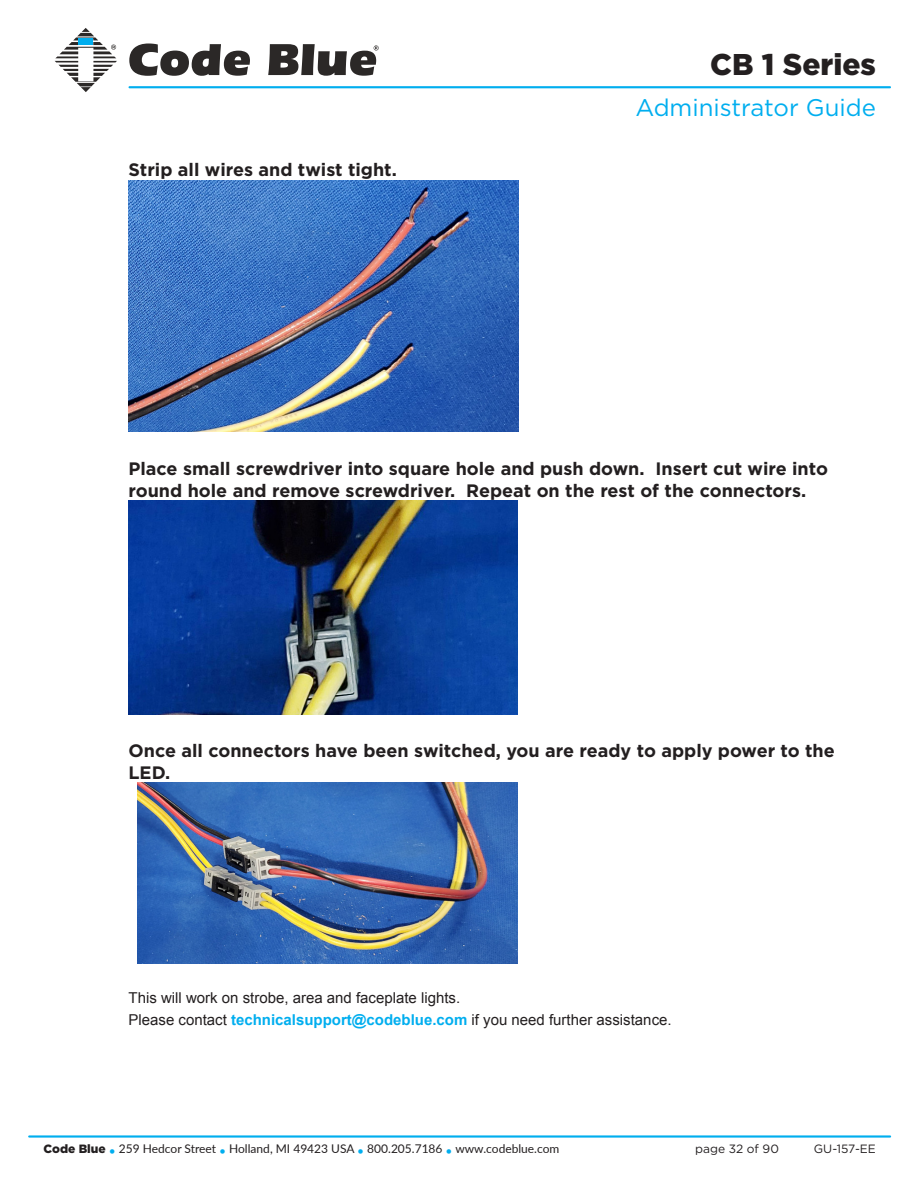
<style>
.page{position:relative;width:918px;height:1188px;background:#fff}
.page>*{position:absolute;margin:0;border:0;box-sizing:border-box;transform-origin:0 0}
.t1{font:900 30px "Gotham";color:#231f20}
.t2{font:24px "Gotham";color:#00aeef}
.Table_Headings{font:700 18px/21.6px "Gotham";color:#231f20}
.Table_Headings-2{font:15px "Arial";color:#231f20}
.t3{font:12px "Lato";color:#231f20}
.t4{font:12px "Gotham";color:#231f20}
.s1{font-weight:700;color:#00aeef}
.s2{font-family:"Gotham";font-weight:900}
.s3{color:#00aeef}
</style>
<div class="page">
<hr style="left:129px;top:86px;width:762px;height:2px;background:#00aeef">
<svg style="left:129px;top:44px;width:121px;height:32px"></svg>
<svg style="left:268px;top:44px;width:111px;height:32px"></svg>
<svg style="left:55px;top:28px;width:62px;height:64px"></svg>
<hr style="left:28px;top:1135px;width:863px;height:3px;background:#00aeef">
<img style="left:129px;top:180px;width:389px;height:252px">
<img style="left:129px;top:500px;width:388px;height:214px">
<img style="left:138px;top:783px;width:379px;height:181px">
<p class="Table_Headings" style="left:129px;top:159px;width:270px">Strip all wires and twist tight.</p>
<h1 class="t1" style="left:710px;top:44px;width:167px">CB 1 Series</h1>
<h2 class="t2" style="left:635px;top:93px;width:242px">Administrator Guide</h2>
<p class="Table_Headings" style="left:129px;top:458px;width:701px">Place small screwdriver into square hole and push down. Insert cut wire into round hole and remove screwdriver. Repeat on the rest of the connectors.</p>
<p class="Table_Headings" style="left:129px;top:740px;width:708px">Once all connectors have been switched, you are ready to apply power to the<br>LED.</p>
<p class="Table_Headings-2" style="left:129px;top:988px;width:333px">This will work on strobe, area and faceplate lights.</p>
<p class="Table_Headings-2" style="left:129px;top:1010px;width:545px">Please contact <span class="s1">technicalsupport@codeblue.com</span> if you need further assistance.</p>
<p class="t3" style="left:44px;top:1140px;width:517px"><span class="s2">Code Blue</span> <span class="s3">•</span> 259 Hedcor Street <span class="s3">•</span> Holland, MI 49423 USA <span class="s3">•</span> 800.205.7186 <span class="s3">•</span> www.codeblue.com</p>
<p class="t4" style="left:695px;top:1141px;width:85px">page 32 of 90</p>
<p class="t4" style="left:814px;top:1141px;width:64px">GU-157-EE</p>
</div>
